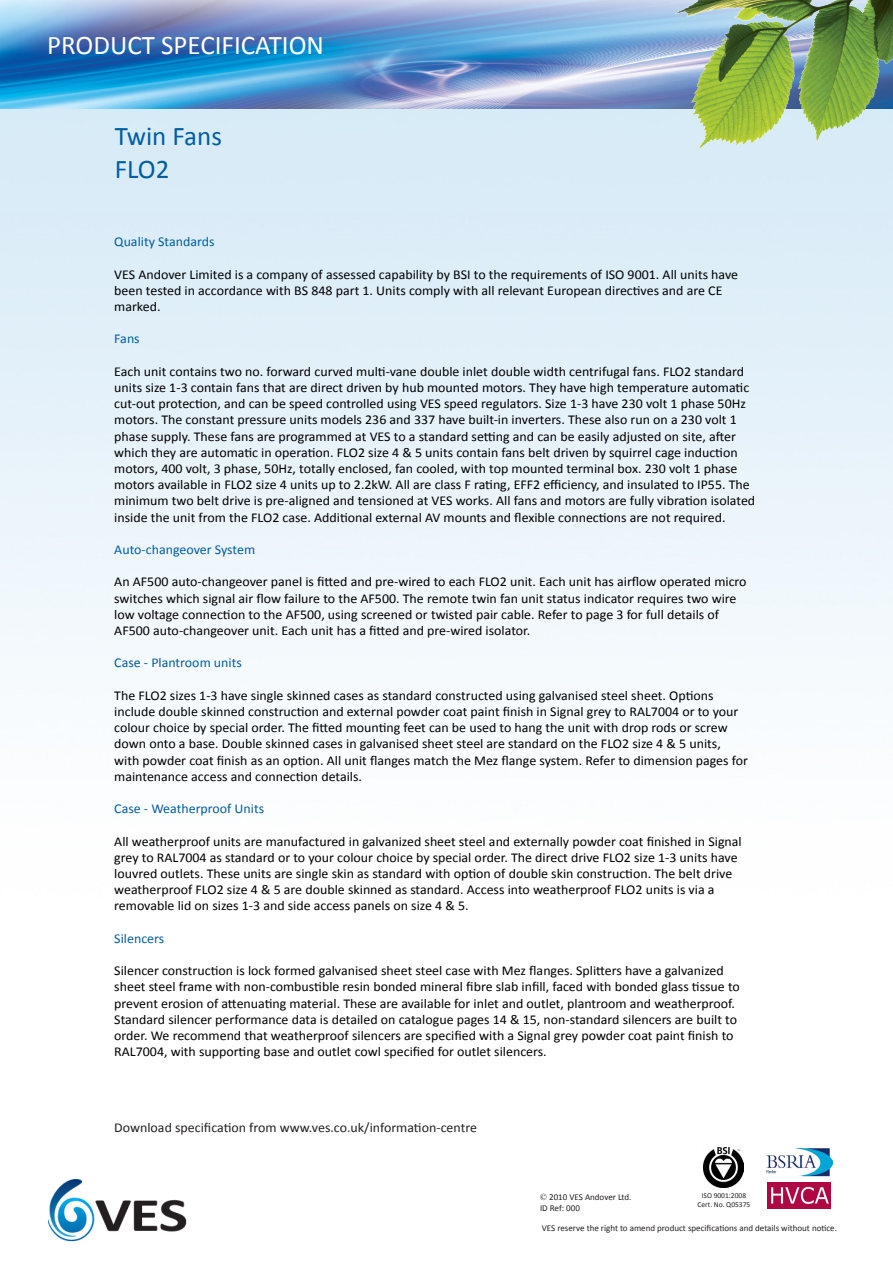
<style>
.page{position:relative;width:893px;height:1263px;background:#fff}
.page>*{position:absolute;margin:0;border:0;box-sizing:border-box;transform-origin:0 0}
.t1{font:27px "Calibri";color:#fff}
.t2{font:27px/32.4px "Calibri";color:#005da0}
.t3{font:13.5px/16.2px "Calibri";color:#000}
.t4{font:13.5px "Calibri";color:#005da0}
.t5{font:13.5px "Calibri";color:#231f20}
.t6{font:9px/10.8px "Calibri";color:#231f20}
.t7{font:7.5px/9px "Calibri";color:#231f20;text-align:center}
.s1{font-family:"Times New Roman"}
</style>
<div class="page">
<img style="left:0;top:0;width:893px;height:1209px">
<img style="left:48px;top:1175px;width:143px;height:67px">
<img style="left:703px;top:1148px;width:41px;height:40px">
<img style="left:767px;top:1148px;width:65px;height:28px">
<img style="left:675px;top:0;width:218px;height:148px">
<img style="left:768px;top:1183px;width:63px;height:25px">
<h1 class="t1" style="left:47px;top:28px;width:140px">PRODUCT Specification</h1>
<h1 class="t2" style="left:115px;top:119px;width:109px">Twin Fans<br>FLO2</h1>
<p class="t4" style="left:114px;top:233px;width:102px">Quality Standards</p>
<p class="t3" style="left:114px;top:265px;width:625px">VES Andover Limited is a company of assessed capability by BSI to the requirements of ISO 9001. All units have been tested in accordance with BS 848 part 1. Units comply with all relevant European directives and are CE marked.</p>
<p class="t4" style="left:114px;top:330px;width:27px">Fans</p>
<p class="t3" style="left:114px;top:363px;width:642px">Each unit contains two no. forward curved multi-vane double inlet double width centrifugal fans. FLO2 standard units size 1-3 contain fans that are direct driven by hub mounted motors. They have high temperature automatic cut-out protection, and can be speed controlled using VES speed regulators. Size 1-3 have 230 volt 1 phase 50Hz motors. The constant pressure units models 236 and 337 have built-in inverters. These also run on a 230 volt 1 phase supply. These fans are programmed at VES to a standard setting and can be easily adjusted on site, after which they are automatic in operation. FLO2 size 4 &amp; 5 units contain fans belt driven by squirrel cage induction motors, 400 volt, 3 phase, 50Hz, totally enclosed, fan cooled, with top mounted terminal box. 230 volt 1 phase motors available in FLO2 size 4 units up to 2.2kW. All are class F rating, EFF2 efficiency, and insulated to IP55. The minimum two belt drive is pre-aligned and tensioned at VES works. All fans and motors are fully vibration isolated inside the unit from the FLO2 case. Additional external AV mounts and flexible connections are not required.</p>
<p class="t4" style="left:114px;top:541px;width:142px">Auto-changeover System</p>
<p class="t3" style="left:114px;top:573px;width:634px">An AF500 auto-changeover panel is fitted and pre-wired to each FLO2 unit. Each unit has airflow operated micro switches which signal air flow failure to the AF500. The remote twin fan unit status indicator requires two wire low voltage connection to the AF500, using screened or twisted pair cable. Refer to page 3 for full details of AF500 auto-changeover unit. Each unit has a fitted and pre-wired isolator.</p>
<p class="t4" style="left:114px;top:654px;width:129px">Case - Plantroom units</p>
<p class="t3" style="left:114px;top:687px;width:635px">The FLO2 sizes 1-3 have single skinned cases as standard constructed using galvanised steel sheet. Options include double skinned construction and external powder coat paint finish in Signal grey to RAL7004 or to your colour choice by special order. The fitted mounting feet can be used to hang the unit with drop rods or screw down onto a base. Double skinned cases in galvanised sheet steel are standard on the FLO2 size 4 &amp; 5 units, with powder coat finish as an option. All unit flanges match the Mez flange system. Refer to dimension pages for maintenance access and connection details.</p>
<p class="t4" style="left:114px;top:800px;width:151px">Case - Weatherproof Units</p>
<p class="t3" style="left:114px;top:832px;width:629px">All weatherproof units are manufactured in galvanized sheet steel and externally powder coat finished in Signal grey to RAL7004 as standard or to your colour choice by special order. The direct drive FLO2 size 1-3 units have louvred outlets. These units are single skin as standard with option of double skin construction. The belt drive weatherproof FLO2 size 4 &amp; 5 are double skinned as standard. Access into weatherproof FLO2 units is via a removable lid on sizes 1-3 and side access panels on size 4 &amp; 5.</p>
<p class="t4" style="left:114px;top:930px;width:51px">Silencers</p>
<p class="t3" style="left:114px;top:962px;width:627px">Silencer construction is lock formed galvanised sheet steel case with Mez flanges. Splitters have a galvanized sheet steel frame with non-combustible resin bonded mineral fibre slab infill, faced with bonded glass tissue to prevent erosion of attenuating material. These are available for inlet and outlet, plantroom and weatherproof.<br>Standard silencer performance data is detailed on catalogue pages 14 &amp; 15, non-standard silencers are built to order. We recommend that weatherproof silencers are specified with a Signal grey powder coat paint finish to RAL7004, with supporting base and outlet cowl specified for outlet silencers.</p>
<p class="t5" style="left:114px;top:1119px;width:364px">Download specification from www.ves.co.uk/information-centre</p>
<p class="t6" style="left:540px;top:1191px;width:93px"><span class="s1">©</span> 2010 VES Andover Ltd.<br>ID Ref: 000</p>
<p class="t7" style="left:697px;top:1190px;width:54px">ISO 9001:2008<br>Cert. No. Q05375</p>
<p class="t6" style="left:542px;top:1222px;width:297px">VES reserve the right to amend product specifications and details without notice.</p>
</div>
